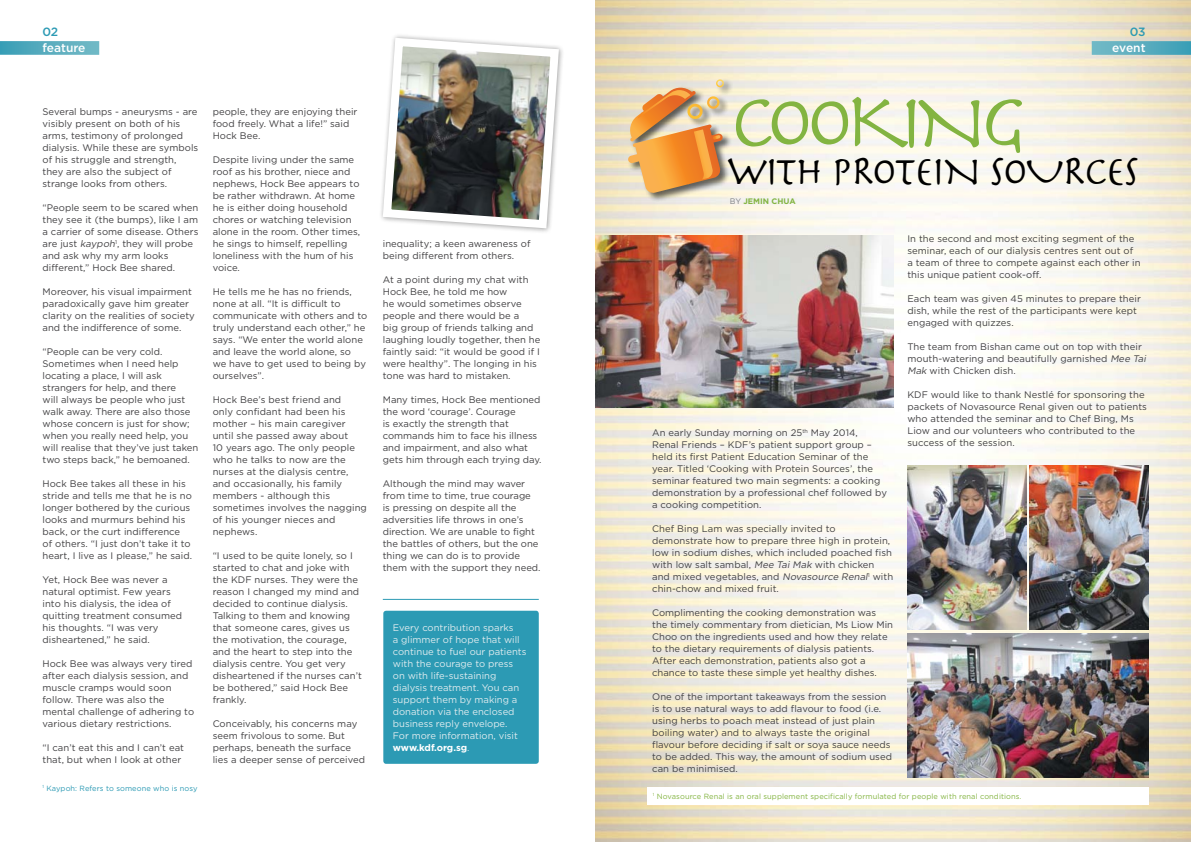
<style>
.page{position:relative;width:1191px;height:842px;background:#fff}
.page>*{position:absolute;margin:0;border:0;box-sizing:border-box;transform-origin:0 0}
.t1{font:80px "Herculanum";letter-spacing:-.13em;color:#83b441}
.t2{font:42px "Herculanum";letter-spacing:-.06em;color:#000}
.t3{font:500 12px "Gotham";letter-spacing:-.005em;color:#fff}
.t4{font:500 12px "Gotham";color:#2c9ab4}
.t5{font:9.5px/12px "Gotham";letter-spacing:.005em;color:#414042}
.t6{font:9.5px/12px "Gotham";color:#e0ecef}
.t7{font:700 8px "Gotham";color:#83b441}
.t8{font:7.5px "Gotham";letter-spacing:.01em;color:#83b441}
.t9{font:7.5px "Gotham";letter-spacing:.01em;color:#2c9ab4}
.s1{font-style:italic}
.s2{font-weight:700;color:#fff}
.s3{color:#d2e5e9}
.s4{font-weight:400;color:#808285}
</style>
<div class="page">
<img style="left:595px;top:0;width:596px;height:842px">
<svg style="left:1091px;top:41px;width:100px;height:14px"></svg>
<svg style="left:0;top:41px;width:99px;height:14px"></svg>
<div style="left:383px;top:611px;width:156px;height:153px;background:#2c9ab4;border-radius:3px"></div>
<hr style="left:383px;top:599px;width:156px;height:1px;background:#2c9ab4">
<img style="left:381px;top:35px;width:182px;height:197px">
<div style="left:647px;top:788px;width:501px;height:17px;background:#fff"></div>
<img style="left:595px;top:235px;width:298px;height:173px">
<img style="left:907px;top:466px;width:119px;height:164px">
<img style="left:1029px;top:466px;width:119px;height:164px">
<img style="left:907px;top:634px;width:241px;height:143px">
<div style="left:627px;top:78px;width:106px;height:124px;background:#000;opacity:.6"></div>
<svg style="left:627px;top:79px;width:96px;height:115px;background:#e2ad72"></svg>
<p class="t4" style="left:43px;top:25px;width:17px">02</p>
<p class="t4" style="left:1130px;top:25px;width:17px">03</p>
<p class="t3" style="left:43px;top:41px;width:44px">feature</p>
<p class="t3" style="left:1112px;top:41px;width:35px">event</p>
<p class="t5" style="left:43px;top:105px;width:157px">Several bumps - aneurysms - are visibly present on both of his arms, testimony of prolonged dialysis. While these are symbols of his struggle and strength, they are also the subject of strange looks from others.</p>
<p class="t5" style="left:43px;top:201px;width:157px">“People seem to be scared when they see it (the bumps), like I am a carrier of some disease. Others are just <span class="s1">kaypoh</span><sup>1</sup>, they will probe and ask why my arm looks different,” Hock Bee shared.</p>
<p class="t5" style="left:43px;top:285px;width:154px">Moreover, his visual impairment paradoxically gave him greater clarity on the realities of society and the indifference of some.</p>
<p class="t5" style="left:43px;top:345px;width:157px">“People can be very cold.<br>Sometimes when I need help locating a place, I will ask strangers for help, and there<br>will always be people who just walk away. There are also those whose concern is just for show; when you really need help, you will realise that they’ve just taken two steps back,” he bemoaned.</p>
<p class="t5" style="left:43px;top:477px;width:151px">Hock Bee takes all these in his stride and tells me that he is no longer bothered by the curious looks and murmurs behind his back, or the curt indifference of others. “I just don’t take it to heart, I live as I please,” he said.</p>
<p class="t5" style="left:43px;top:573px;width:141px">Yet, Hock Bee was never a natural optimist. Few years into his dialysis, the idea of quitting treatment consumed his thoughts. “I was very disheartened,” he said.</p>
<p class="t5" style="left:43px;top:657px;width:153px">Hock Bee was always very tired after each dialysis session, and muscle cramps would soon follow. There was also the mental challenge of adhering to various dietary restrictions.</p>
<p class="t5" style="left:43px;top:741px;width:143px">“I can’t eat this and I can’t eat that, but when I look at other</p>
<p class="t9" style="left:43px;top:784px;width:157px"><sup>1</sup> Kaypoh: Refers to someone who is nosy</p>
<p class="t5" style="left:213px;top:105px;width:146px">people, they are enjoying their food freely. What a life!” said<br>Hock Bee.</p>
<p class="t5" style="left:213px;top:153px;width:149px">Despite living under the same roof as his brother, niece and nephews, Hock Bee appears to be rather withdrawn. At home he is either doing household chores or watching television alone in the room. Other times, he sings to himself, repelling loneliness with the hum of his voice.</p>
<p class="t5" style="left:213px;top:285px;width:156px">He tells me he has no friends, none at all. “It is difficult to communicate with others and to truly understand each other,” he says. “We enter the world alone and leave the world alone, so<br>we have to get used to being by ourselves”.</p>
<p class="t5" style="left:213px;top:393px;width:156px">Hock Bee’s best friend and<br>only confidant had been his mother – his main caregiver until she passed away about<br>10 years ago. The only people who he talks to now are the nurses at the dialysis centre, and occasionally, his family members - although this sometimes involves the nagging of his younger nieces and nephews.</p>
<p class="t5" style="left:213px;top:549px;width:151px">“I used to be quite lonely, so I started to chat and joke with the KD F nurses. They were the reason I changed my mind and decided to continue dialysis.<br>Talking to them and knowing that someone cares, gives us the motivation, the courage, and the heart to step into the dialysis centre. You get very disheartened if the nurses can’t be bothered,” said Hock Bee frankly.</p>
<p class="t5" style="left:213px;top:717px;width:154px">Conceivably, his concerns may seem frivolous to some. But perhaps, beneath the surface lies a deeper sense of perceived</p>
<p class="t5" style="left:383px;top:237px;width:149px">inequality; a keen awareness of being different from others.</p>
<p class="t5" style="left:383px;top:273px;width:159px">At a point during my chat with<br>Hock Bee, he told me how<br>he would sometimes observe people and there would be a<br>big group of friends talking and laughing loudly together, then he faintly said: “it would be good if I were healthy”. The longing in his tone was hard to mistaken.</p>
<p class="t5" style="left:383px;top:393px;width:160px">Many times, Hock Bee mentioned the word ‘courage’. Courage<br>is exactly the strength that commands him to face his illness and impairment, and also what gets him through each trying day.</p>
<p class="t5" style="left:383px;top:477px;width:159px">Although the mind may waver from time to time, true courage<br>is pressing on despite all the adversities life throws in one’s direction. We are unable to fight the battles of others, but the one thing we can do is to provide them with the support they need.</p>
<p class="t6" style="left:393px;top:621px;width:135px">Every contribution sparks<br>a glimmer of hope that will continue to fuel our patients with the courage to press on with life-sustaining dialysis treatment. You can support them by making a donation via the enclosed business reply envelope.<br>For more information, visit <span class="s2">www.kdf.org.sg</span><span class="s3">.</span></p>
<h1 class="t1" style="left:727px;top:71px;width:302px">COOKING</h1>
<h2 class="t2" style="left:727px;top:144px;width:408px">WITH PROTEIN SOURCES</h2>
<p class="t7" style="left:730px;top:197px;width:67px"><span class="s4">By</span> JEMIN CHUA</p>
<p class="t5" style="left:652px;top:426px;width:236px">An early Sunday morning on 25<sup>th</sup> May 2014,<br>Renal Friends – KD F’s patient support group – held its first Patient Education Seminar of the year. Titled ‘Cooking with Protein Sources’, the seminar featured two main segments: a cooking demonstration by a professional chef followed by a cooking competition.</p>
<p class="t5" style="left:652px;top:522px;width:242px">Chef Bing Lam was specially invited to demonstrate how to prepare three high in protein, low in sodium dishes, which included poached fish with low salt sambal, <span class="s1">Mee Tai Mak</span> with chicken and mixed vegetables, and <span class="s1">Novasource Renal</span><sup>1</sup> with chin-chow and mixed fruit.</p>
<p class="t5" style="left:652px;top:606px;width:242px">Complimenting the cooking demonstration was the timely commentary from dietician, Ms Liow Min Choo on the ingredients used and how they relate to the dietary requirements of dialysis patients.<br>After each demonstration, patients also got a chance to taste these simple yet healthy dishes.</p>
<p class="t5" style="left:652px;top:690px;width:241px">One of the important takeaways from the session is to use natural ways to add flavour to food (i.e. using herbs to poach meat instead of just plain boiling water) and to always taste the original flavour before deciding if salt or soya sauce needs to be added. This way, the amount of sodium used can be minimised.</p>
<p class="t5" style="left:907px;top:233px;width:235px">I n the second and most exciting segment of the seminar, each of our dialysis centres sent out of a team of three to compete against each other in this unique patient cook-off.</p>
<p class="t5" style="left:907px;top:293px;width:235px">Each team was given 45 minutes to prepare their dish, while the rest of the participants were kept engaged with quizzes.</p>
<p class="t5" style="left:907px;top:341px;width:242px">The team from Bishan came out on top with their mouth-watering and beautifully garnished <span class="s1">Mee Tai<br>Mak</span> with Chicken dish.</p>
<p class="t5" style="left:907px;top:389px;width:241px">KD F would like to thank Nestlé for sponsoring the packets of Novasource Renal given out to patients who attended the seminar and to Chef Bing, Ms Liow and our volunteers who contributed to the success of the session.</p>
<p class="t8" style="left:653px;top:792px;width:370px"><sup>1</sup> Novasource Renal is an oral supplement specifically formulated for people with renal conditions.</p>
</div>
